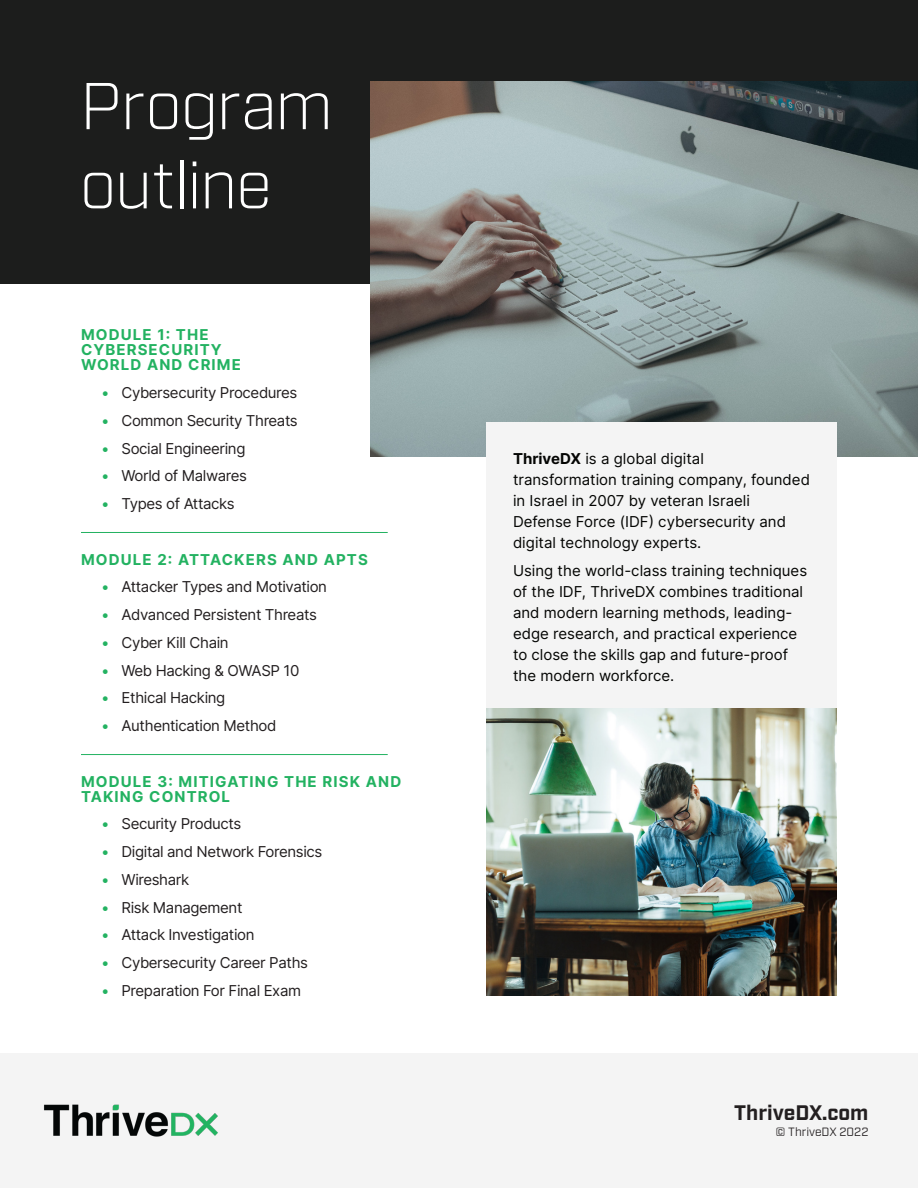
<style>
.page{position:relative;width:918px;height:1188px;background:#fff}
.page>*{position:absolute;margin:0;border:0;box-sizing:border-box;transform-origin:0 0}
.t1{font:300 66px/79.2px "Industry";letter-spacing:-.015em;color:#fff}
.t2{font:700 21px "Industry";color:#231f20}
.t3{font:15px "Inter";letter-spacing:-.025em;color:#231f20}
.t4{font:15px/21px "Inter";color:#040503}
.t5{font:700 15px/15px "Inter";letter-spacing:.075em;color:#23b261}
.t6{font:12px "Industry";color:#231f20}
.s1{color:#23b261}
.s2{font-weight:700}
</style>
<div class="page">
<div style="left:0;top:0;width:918px;height:284px;background:#1c1d1c"></div>
<div style="left:0;top:1053px;width:918px;height:135px;background:#f4f4f4"></div>
<img style="left:44px;top:1104px;width:174px;height:33px">
<hr style="left:81px;top:532px;width:307px;height:1px;background:#23b261">
<hr style="left:81px;top:754px;width:307px;height:1px;background:#23b261">
<img style="left:370px;top:81px;width:548px;height:376px">
<img style="left:486px;top:708px;width:351px;height:288px">
<div style="left:486px;top:422px;width:351px;height:286px;background:#f4f4f4"></div>
<p class="t1" style="left:80px;top:67px;width:255px">Program outline</p>
<p class="t5" style="left:81px;top:327px;width:162px">MODULE 1: THE<br>CYBERSECURITY<br>WORLD AND CRIME</p>
<p class="t3" style="left:101px;top:382px;width:198px"><span class="s1">•</span> Cybersecurity Procedures</p>
<p class="t3" style="left:101px;top:410px;width:198px"><span class="s1">•</span> Common Security Threats</p>
<p class="t3" style="left:101px;top:437px;width:146px"><span class="s1">•</span> Social Engineering</p>
<p class="t3" style="left:101px;top:465px;width:147px"><span class="s1">•</span> World of Malwares</p>
<p class="t3" style="left:101px;top:493px;width:135px"><span class="s1">•</span> Types of Attacks</p>
<p class="t5" style="left:81px;top:551px;width:288px">MODULE 2: ATTACKERS AND APTS</p>
<p class="t3" style="left:101px;top:576px;width:227px"><span class="s1">•</span> Attacker Types and Motivation</p>
<p class="t3" style="left:101px;top:604px;width:217px"><span class="s1">•</span> Advanced Persistent Threats</p>
<p class="t3" style="left:101px;top:632px;width:129px"><span class="s1">•</span> Cyber Kill Chain</p>
<p class="t3" style="left:101px;top:659px;width:200px"><span class="s1">•</span> Web Hacking &amp; OWASP 10</p>
<p class="t3" style="left:101px;top:687px;width:126px"><span class="s1">•</span> Ethical Hacking</p>
<p class="t3" style="left:101px;top:715px;width:177px"><span class="s1">•</span> Authentication Method</p>
<p class="t5" style="left:81px;top:773px;width:322px">MODULE 3: MITIGATING THE RISK AND<br>TAKING CONTROL</p>
<p class="t3" style="left:101px;top:813px;width:142px"><span class="s1">•</span> Security Products</p>
<p class="t3" style="left:101px;top:841px;width:223px"><span class="s1">•</span> Digital and Network Forensics</p>
<p class="t3" style="left:101px;top:869px;width:90px"><span class="s1">•</span> Wireshark</p>
<p class="t3" style="left:101px;top:896px;width:143px"><span class="s1">•</span> Risk Management</p>
<p class="t3" style="left:101px;top:924px;width:155px"><span class="s1">•</span> Attack Investigation</p>
<p class="t3" style="left:101px;top:952px;width:208px"><span class="s1">•</span> Cybersecurity Career Paths</p>
<p class="t3" style="left:101px;top:980px;width:201px"><span class="s1">•</span> Preparation For Final Exam</p>
<p class="t4" style="left:513px;top:448px;width:299px"><span class="s2">ThriveDX</span> is a global digital transformation training company, founded in Israel in 2007 by veteran Israeli Defense Force (IDF) cybersecurity and digital technology experts.</p>
<p class="t4" style="left:513px;top:559px;width:296px">Using the world-class training techniques of the IDF, ThriveDX combines traditional and modern learning methods, leading&shy;edge research, and practical experience to close the skills gap and future-proof the modern workforce.</p>
<p class="t2" style="left:734px;top:1100px;width:136px">ThriveDX.com</p>
<p class="t6" style="left:775px;top:1125px;width:95px">© ThriveDX 2022</p>
</div>
